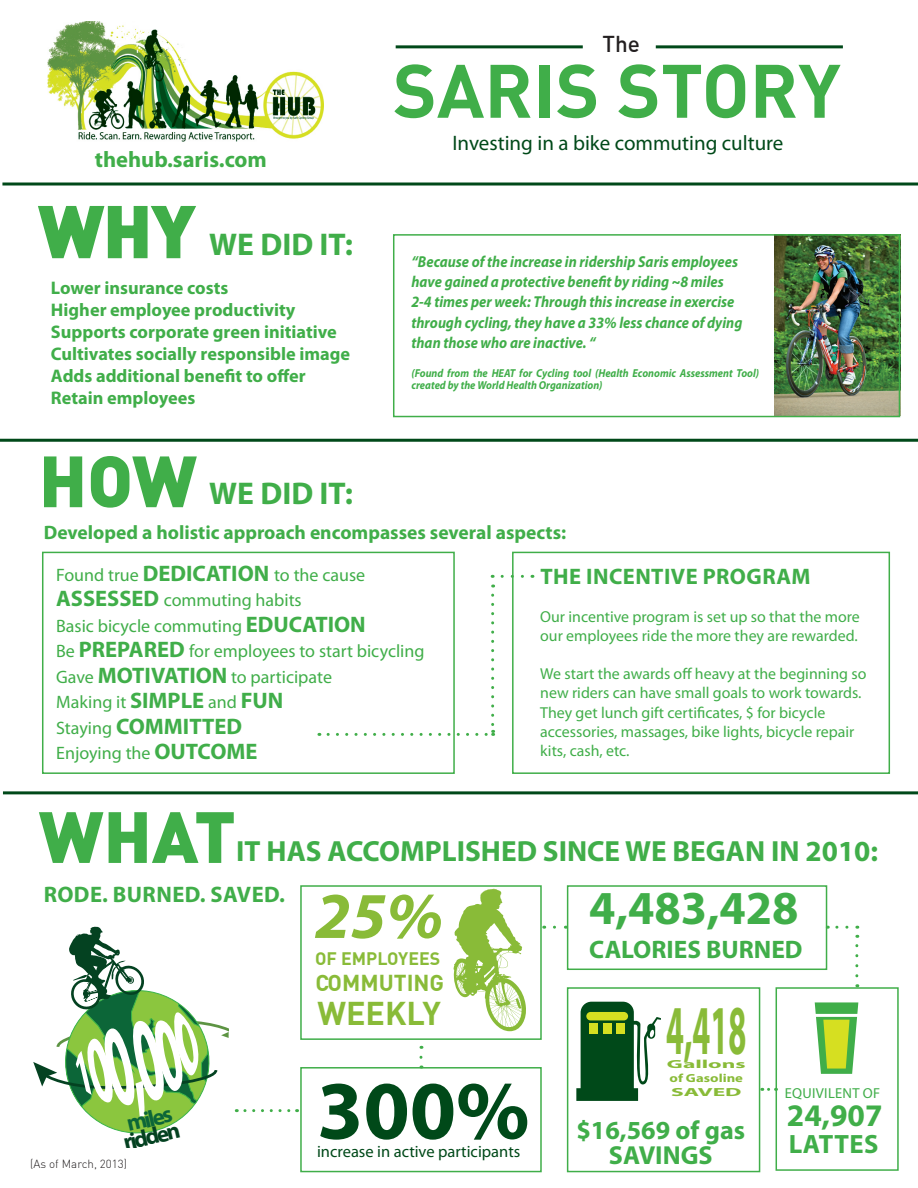
<style>
.page{position:relative;width:918px;height:1188px;background:#fff}
.page>*{position:absolute;margin:0;border:0;box-sizing:border-box;transform-origin:0 0}
.t1{font:700 83.55px "Myriad Pro";color:#004919}
.t2{font:700 74.4px "DIN";color:#40ae49}
.t3{font:900 71.25px "DIN";color:#40ae49}
.t4{font:700 70.35px "Myriad Pro";color:#89bb38;scale:.46 1}
.t5{font:italic 700 65.7px "Myriad Pro";color:#89bb38}
.t6{font:700 47.55px "Myriad Pro";color:#40ae49}
.t7{font:700 32.25px "DIN";color:#89bb38}
.t8{font:700 31.5px "Myriad Pro";color:#40ae49}
.t9{font:700 29.25px "Myriad Pro";color:#40ae49}
.t10{font:700 26.55px "Myriad Pro";color:#40ae49}
.t11{font:700 26.1px/24.3px "Myriad Pro";color:#40ae49;text-align:center}
.t12{font:700 25.35px "Myriad Pro";color:#40ae49}
.t13{font:700 23.25px "Myriad Pro";color:#044221}
.t14{font:700 23.25px "Myriad Pro";color:#0c6638}
.t15{font:700 22.5px "Myriad Pro";letter-spacing:.02em;color:#40ae49}
.t16{font:700 22.5px "DIN";color:#89bb38}
.t17{font:500 22.5px "DIN";color:#231f20}
.t18{font:21px "Myriad Pro";color:#004919}
.t19{font:700 19.5px "Myriad Pro";color:#40ae49}
.t20{font:700 18.3px/21.9px "Myriad Pro";color:#40ae49}
.t21{font:18px/25.5px "Myriad Pro";color:#40ae49}
.t22{font:700 17.7px "DIN";color:#89bb38}
.t23{font:16.5px "Myriad Pro";color:#004919}
.t24{font:15.9px/19px "Myriad Pro";color:#40ae49}
.t25{font:italic 700 15.9px/20.2px "Myriad Pro";color:#40ae49;scale:.91 1}
.t26{font:14.55px "Myriad Pro";letter-spacing:.02em;color:#40ae49}
.t27{font:700 11.7px/14.1px "Myriad Pro";color:#89bb38;scale:2 1}
.t28{font:italic 700 11.55px/12.6px "Myriad Pro";color:#40ae49;scale:.91 1}
.t29{font:300 11.55px "DIN";color:#231f20}
.s1{font-weight:700;font-size:22.5px}
</style>
<div class="page">
<img style="left:774px;top:237px;width:123px;height:177px">
<div style="left:393px;top:234px;width:507px;height:183px;border:2px solid #40ae49"></div>
<div style="left:42px;top:552px;width:413px;height:222px;border:2px solid #40ae49"></div>
<div style="left:512px;top:552px;width:378px;height:222px;border:2px solid #40ae49"></div>
<div style="left:567px;top:885px;width:260px;height:85px;border:2px solid #40ae49"></div>
<div style="left:776px;top:987px;width:123px;height:184px;border:2px solid #40ae49"></div>
<img style="left:47px;top:21px;width:276px;height:120px">
<svg style="left:38px;top:206px;width:158px;height:53px"></svg>
<svg style="left:453px;top:889px;width:73px;height:142px"></svg>
<svg style="left:33px;top:927px;width:196px;height:207px"></svg>
<svg style="left:576px;top:1002px;width:85px;height:99px"></svg>
<div style="left:586px;top:1012px;width:42px;height:8px;background:#d6df21;border-radius:4px"></div>
<div style="left:590px;top:1023px;width:8px;height:11px;background:#d6df21"></div>
<div style="left:603px;top:1023px;width:8px;height:11px;background:#d6df21"></div>
<div style="left:617px;top:1023px;width:8px;height:11px;background:#d6df21"></div>
<hr style="left:2px;top:183px;width:916px;height:3px;background:#004919">
<hr style="left:396px;top:45px;width:187px;height:3px;background:#004919">
<hr style="left:656px;top:45px;width:187px;height:3px;background:#004919">
<svg style="left:328px;top:595px;width:166px;height:141px"></svg>
<svg style="left:502px;top:575px;width:31px;height:3px"></svg>
<svg style="left:245px;top:1109px;width:53px;height:3px"></svg>
<div style="left:300px;top:1067px;width:242px;height:105px;border:2px solid #40ae49"></div>
<svg style="left:419px;top:1057px;width:3px;height:12px"></svg>
<svg style="left:544px;top:926px;width:11px;height:3px"></svg>
<div style="left:300px;top:885px;width:242px;height:155px;border:2px solid #40ae49"></div>
<svg style="left:855px;top:935px;width:3px;height:41px"></svg>
<svg style="left:827px;top:926px;width:20px;height:3px"></svg>
<div style="left:567px;top:987px;width:193px;height:185px;border:2px solid #40ae49"></div>
<svg style="left:762px;top:1088px;width:7px;height:3px"></svg>
<svg style="left:815px;top:1002px;width:43px;height:72px;background:#97cd5b"></svg>
<hr style="left:0;top:439px;width:918px;height:3px;background:#004919">
<hr style="left:3px;top:791px;width:915px;height:3px;background:#004919">
<h3 class="t15" style="left:95px;top:145px;width:174px">thehub.saris.com</h3>
<h3 class="t3" style="left:39px;top:184px;width:158px">WHY</h3>
<h3 class="t8" style="left:209px;top:223px;width:145px">WE DID IT:</h3>
<p class="t20" style="left:51px;top:276px;width:301px">Lower insurance costs<br>Higher employee productivity<br>Supports corporate green initiative<br>Cultivates socially responsible image<br>Adds additional benefit to offer<br>Retain employees</p>
<h3 class="t3" style="left:39px;top:434px;width:159px">HOW</h3>
<h3 class="t8" style="left:209px;top:472px;width:145px">WE DID IT:</h3>
<h3 class="t17" style="left:602px;top:30px;width:39px">The</h3>
<h2 class="t2" style="left:393px;top:42px;width:449px">SARIS STORY</h2>
<h3 class="t18" style="left:452px;top:130px;width:333px">Investing in a bike commuting culture</h3>
<p class="t25" style="left:411px;top:251px;width:365px">“Because of the increase in ridership Saris employees have gained a protective benefit by riding ~8 miles 2-4 times per week: Through this increase in exercise through cycling, they have a 33% less chance of dying than those who are inactive. “</p>
<p class="t28" style="left:411px;top:366px;width:384px">(Found from the HEAT for Cycling tool (Health Economic Assessment Tool) created by the World Health Organization)</p>
<p class="t19" style="left:44px;top:519px;width:524px">Developed a holistic approach encompasses several aspects:</p>
<p class="t21" style="left:56px;top:562px;width:370px">Found true <span class="s1">DEDICATION</span> to the cause<br><span class="s1">ASSESSED</span> commuting habits<br>Basic bicycle commuting <span class="s1">EDUCATION<br></span>Be <span class="s1">PREPARED</span> for employees to start bicycling<br>Gave <span class="s1">MOTIVATION</span> to participate<br>Making it <span class="s1">SIMPLE</span> and <span class="s1">FUN<br></span>Staying <span class="s1">COMM</span></p>
<h3 class="t15" style="left:183px;top:711px;width:61px">ITTED</h3>
<p class="t21" style="left:56px;top:740px;width:158px">Enjoying the <span class="s1">OUTCOME</span></p>
<h3 class="t15" style="left:540px;top:562px;width:272px">The Incentive Program</h3>
<p class="t24" style="left:540px;top:607px;width:321px">Our incentive program is set up so that the more our employees ride the more they are rewarded.</p>
<p class="t24" style="left:540px;top:664px;width:328px">We start the awards off heavy at the beginning so new riders can have small goals to work towards.<br>They get lunch gift certificates, $ for bicycle accessories, massages, bike lights, bicycle repair kits, cash, etc.</p>
<h3 class="t3" style="left:39px;top:789px;width:199px">WHAT</h3>
<h3 class="t9" style="left:236px;top:832px;width:112px">IT HAS ACCOM</h3>
<h3 class="t9" style="left:425px;top:832px;width:160px">PLISHED SINCE</h3>
<h3 class="t9" style="left:625px;top:832px;width:84px">WE BEGAN</h3>
<h3 class="t9" style="left:771px;top:832px;width:108px">IN 2010:</h3>
<h3 class="t15" style="left:44px;top:880px;width:16px">ROd</h3>
<h3 class="t15" style="left:90px;top:880px;width:67px">e. bURNE</h3>
<h3 class="t15" style="left:185px;top:880px;width:102px">D. SAVE D.</h3>
<h3 class="t14" style="left:124px;top:1109px;width:48px;rotate:-13deg">miles</h3>
<h3 class="t13" style="left:120px;top:1128px;width:59px;rotate:-13deg">ridden</h3>
<p class="t29" style="left:30px;top:1157px;width:98px">(As of March, 2013)</p>
<h3 class="t5" style="left:315px;top:873px;width:130px">25%</h3>
<h3 class="t16" style="left:316px;top:968px;width:130px">COMMUTING</h3>
<h3 class="t7" style="left:317px;top:992px;width:125px">WEEKLY</h3>
<p class="t22" style="left:315px;top:947px;width:127px">OF EMPLOYEES</p>
<h1 class="t1" style="left:317px;top:1056px;width:214px">300%</h1>
<p class="t23" style="left:317px;top:1141px;width:205px">increase in active participants</p>
<h3 class="t6" style="left:589px;top:877px;width:211px">4,483,428</h3>
<h3 class="t12" style="left:589px;top:933px;width:215px">CALORIES BURNED</h3>
<h3 class="t4" style="left:666px;top:985px;width:175px">4,418</h3>
<p class="t27" style="left:667px;top:1057px;width:41px">Gallons of Gasoline<br>SAVE</p>
<p class="t27" style="left:725px;top:1085px;width:10px">D</p>
<h3 class="t11" style="left:576px;top:1118px;width:170px">$16,569 of gas<br>SAVINGS</h3>
<p class="t26" style="left:785px;top:1084px;width:88px">equivilent of</p>
<h3 class="t8" style="left:787px;top:1095px;width:97px">24,907</h3>
<h3 class="t10" style="left:789px;top:1127px;width:89px">lattes</h3>
</div>
